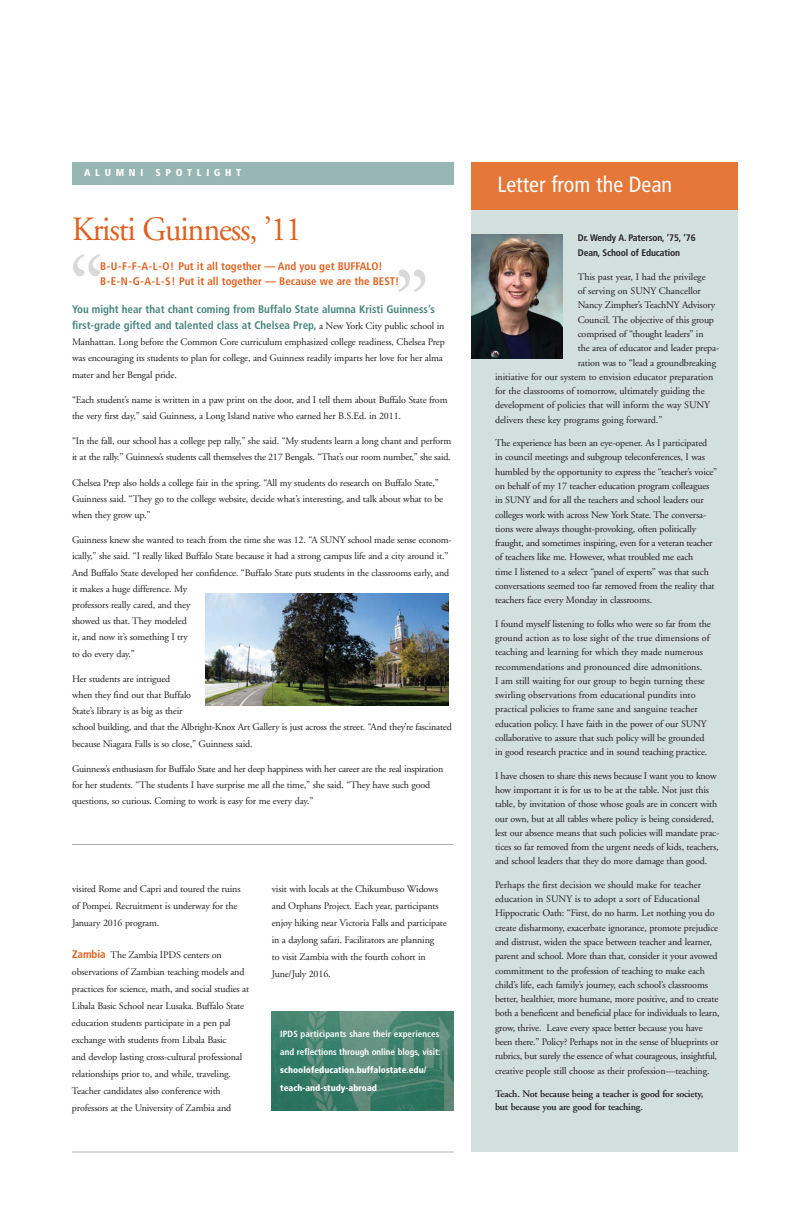
<style>
.page{position:relative;width:792px;height:1224px;background:#fff}
.page>*{position:absolute;margin:0;border:0;box-sizing:border-box;transform-origin:0 0}
.t1{font:96px "Adobe Garamond";color:#dad9da;scale:.95 1}
.t2{font:34px "Adobe Garamond";letter-spacing:-.035em;color:#e1601e;scale:.95 1}
.t3{font:condensed 22px "Frutiger";color:#fff}
.t4{font:700 condensed 11px/16.2px "Frutiger";color:#46847d}
.t5{font:700 condensed 11px/15.2px "Frutiger";color:#e1601e}
.t6{font:10px/14.3px "Adobe Garamond";letter-spacing:-.015em;color:#231f20}
.t7{font:600 10px/13.9px "Adobe Garamond";letter-spacing:-.015em;color:#231f20}
.t8{font:900 condensed 10px "Frutiger";letter-spacing:.47em;color:#fff}
.t9{font:700 condensed 9.5px/15.3px "Frutiger";letter-spacing:-.01em;color:#231f20}
.t10{font:700 condensed 9px/18px "Frutiger";color:#fff}
.t11{font:900 condensed 9px/18px "Frutiger";color:#fff}
.s1{font-family:"Adobe Garamond";font-weight:400;font-stretch:normal;font-size:10px;color:#231f20}
.s2{font-family:"Frutiger";font-weight:700;font-stretch:condensed;font-size:11px;color:#e1601e}
</style>
<div class="page">
<div style="left:472px;top:210px;width:266px;height:942px;background:#d1dfdd"></div>
<img style="left:472px;top:234px;width:91px;height:124px">
<div style="left:472px;top:162px;width:266px;height:48px;background:#e57738"></div>
<img style="left:272px;top:1011px;width:182px;height:100px">
<div style="left:72px;top:162px;width:382px;height:23px;background:#97b6b4"></div>
<hr style="left:72px;top:1152px;width:382px;height:1px;background:#aeadb0">
<img style="left:205px;top:594px;width:243px;height:112px">
<hr style="left:72px;top:844px;width:382px;height:1px;background:#aeadb0">
<p class="t8" style="left:84px;top:168px;width:159px">ALUMNI SPOTLIGHT</p>
<h2 class="t2" style="left:72px;top:216px;width:243px">Kristi Guinness, ’11</h2>
<p class="t5" style="left:100px;top:260px;width:301px">B-U-F-F-A-L-O! Put it all together — And you get BUFFALO!<br>B-E-N-G-A-L-S! Put it all together — Because we are the BEST!</p>
<p class="t4" style="left:72px;top:302px;width:374px">You might hear that chant coming from Buffalo State alumna Kristi Guinness’s first-grade gifted and talented class at Chelsea Prep, <span class="s1">a New York City public school in</span></p>
<p class="t6" style="left:72px;top:335px;width:374px;line-height:16.2px">Manhattan. Long before the Common Core curriculum emphasized college readiness, Chelsea Prep was encouraging its students to plan for college, and Guinness readily imparts her love for her alma mater and her Bengal pride.</p>
<p class="t6" style="left:72px;top:392px;width:377px;line-height:16.2px">“Each student’s name is written in a paw print on the door, and I tell them about Buffalo State from the very first day,” said Guinness, a Long Island native who earned her B.S.Ed. in 2011.</p>
<p class="t6" style="left:72px;top:434px;width:381px;line-height:16.2px">“In the fall, our school has a college pep rally,” she said. “My students learn a long chant and perform it at the rally.” Guinness’s students call themselves the 217 Bengals. “That’s our room number,” she said.</p>
<p class="t6" style="left:72px;top:475px;width:373px;line-height:16.2px">Chelsea Prep also holds a college fair in the spring. “All my students do research on Buffalo State,”<br>Guinness said. “They go to the college website, decide what’s interesting, and talk about what to be when they grow up.”</p>
<p class="t6" style="left:72px;top:533px;width:381px;line-height:16.2px">Guinness knew she wanted to teach from the time she was 12. “A SUNY school made sense econom&shy;ically,” she said. “I really liked Buffalo State because it had a strong campus life and a city around it.” And Buffalo State developed her confidence. “Buffalo State puts students in the classrooms early, and it makes a huge difference. My<br>professors really cared, and they<br>showed us that. They modeled<br>it, and now it’s something I try<br>to do every day.”</p>
<p class="t6" style="left:72px;top:671px;width:381px;line-height:16.2px">Her students are intrigued<br>when they find out that Buffalo<br>State’s library is as big as their<br>school building, and that the Albright-Knox Art Gallery is just across the street. “And they’re fascinated because Niagara Falls is so close,” Guinness said.</p>
<p class="t6" style="left:72px;top:761px;width:373px;line-height:16.2px">Guinness’s enthusiasm for Buffalo State and her deep happiness with her career are the real inspiration for her students. “The students I have surprise me all the time,” she said. “They have such good questions, so curious. Coming to work is easy for me every day.”</p>
<h1 class="t1" style="left:68px;top:253px;width:40px">“</h1>
<h1 class="t1" style="left:394px;top:268px;width:40px">”</h1>
<p class="t6" style="left:72px;top:881px;width:170px;line-height:17px">visited Rome and Capri and toured the ruins of Pompei. Recruitment is underway for the<br>January 2016 program.</p>
<p class="t6" style="left:72px;top:947px;width:179px;line-height:17px"><span class="s2">Zambia</span> The Zambia IPDS centers on observations of Zambian teaching models and practices for science, math, and social studies at Libala Basic School near Lusaka. Buffalo State education students participate in a pen pal exchange with students from Libala Basic<br>and develop lasting cross-cultural professional relationships prior to, and while, traveling.<br>Teacher candidates also conference with professors at the University of Zambia and</p>
<p class="t6" style="left:272px;top:881px;width:176px;line-height:17px">visit with locals at the Chikumbuso Widows and Orphans Project. Each year, participants enjoy hiking near Victoria Falls and participate in a daylong safari. Facilitators are planning<br>to visit Zambia with the fourth cohort in June/July 2016.</p>
<p class="t10" style="left:280px;top:1025px;width:162px">IPDS participants share their experiences and reflections through online blogs, visit:</p>
<p class="t11" style="left:280px;top:1061px;width:148px">schoolofeducation.buffalostate.edu/ teach-and-study-abroad</p>
<h3 class="t3" style="left:498px;top:175px;width:176px">Letter from the Dean</h3>
<p class="t9" style="left:578px;top:231px;width:119px">Dr. Wendy A. Paterson, ’75, ’76<br>Dean, School of Education</p>
<p class="t6" style="left:578px;top:270px;width:129px">This past year, I had the privilege</p>
<p class="t6" style="left:578px;top:285px;width:125px">of serving on SUNY Chancellor</p>
<p class="t6" style="left:578px;top:299px;width:139px">Nancy Zimpher’s TeachNY Advisory</p>
<p class="t6" style="left:578px;top:313px;width:138px">Council. The objective of this group</p>
<p class="t6" style="left:578px;top:327px;width:127px">comprised of “thought leaders” in</p>
<p class="t6" style="left:578px;top:342px;width:143px">the area of educator and leader prepa-</p>
<p class="t6" style="left:578px;top:356px;width:140px">ration was to “lead a groundbreaking</p>
<p class="t6" style="left:495px;top:370px;width:220px">initiative for our system to envision educator preparation</p>
<p class="t6" style="left:495px;top:385px;width:211px">for the classrooms of tomorrow, ultimately guiding the</p>
<p class="t6" style="left:495px;top:399px;width:217px">development of policies that will inform the way SUNY</p>
<p class="t6" style="left:495px;top:413px;width:169px">delivers these key programs going forward.”</p>
<p class="t6" style="left:495px;top:437px;width:224px">The experience has been an eye-opener. As I participated in council meetings and subgroup teleconferences, I was humbled by the opportunity to express the “teacher’s voice” on behalf of my 17 teacher education program colleagues in SUNY and for all the teachers and school leaders our colleges work with across New York State. The conversa&shy;tions were always thought-provoking, often politically fraught, and sometimes inspiring, even for a veteran teacher of teachers like me. However, what troubled me each<br>time I listened to a select “panel of experts” was that such conversations seemed too far removed from the reality that teachers face every Monday in classrooms.</p>
<p class="t6" style="left:495px;top:617px;width:217px">I found myself listening to folks who were so far from the ground action as to lose sight of the true dimensions of teaching and learning for which they made numerous recommendations and pronounced dire admonitions.<br>I am still waiting for our group to begin turning these swirling observations from educational pundits into practical policies to frame sane and sanguine teacher education policy. I have faith in the power of our SUNY collaborative to assure that such policy will be grounded in good research practice and in sound teaching practice.</p>
<p class="t6" style="left:495px;top:769px;width:226px">I have chosen to share this news because I want you to know how important it is for us to be at the table. Not just this table, by invitation of those whose goals are in concert with our own, but at all tables where policy is being considered, lest our absence means that such policies will mandate prac&shy;tices so far removed from the urgent needs of kids, teachers, and school leaders that they do more damage than good.</p>
<p class="t6" style="left:495px;top:878px;width:226px">Perhaps the first decision we should make for teacher education in SUNY is to adopt a sort of Educational Hippocratic Oath: “First, do no harm. Let nothing you do create disharmony, exacerbate ignorance, promote prejudice and distrust, widen the space between teacher and learner, parent and school. More than that, consider it your avowed commitment to the profession of teaching to make each child’s life, each family’s journey, each school’s classrooms better, healthier, more humane, more positive, and to create both a beneficent and beneficial place for individuals to learn, grow, thrive. Leave every space better because you have been there.” Policy? Perhaps not in the sense of blueprints or rubrics, but surely the essence of what courageous, insightful, creative people still choose as their profession—teaching.</p>
<p class="t7" style="left:495px;top:1087px;width:210px">Teach. Not because being a teacher is good for society, but because you are good for teaching.</p>
</div>
